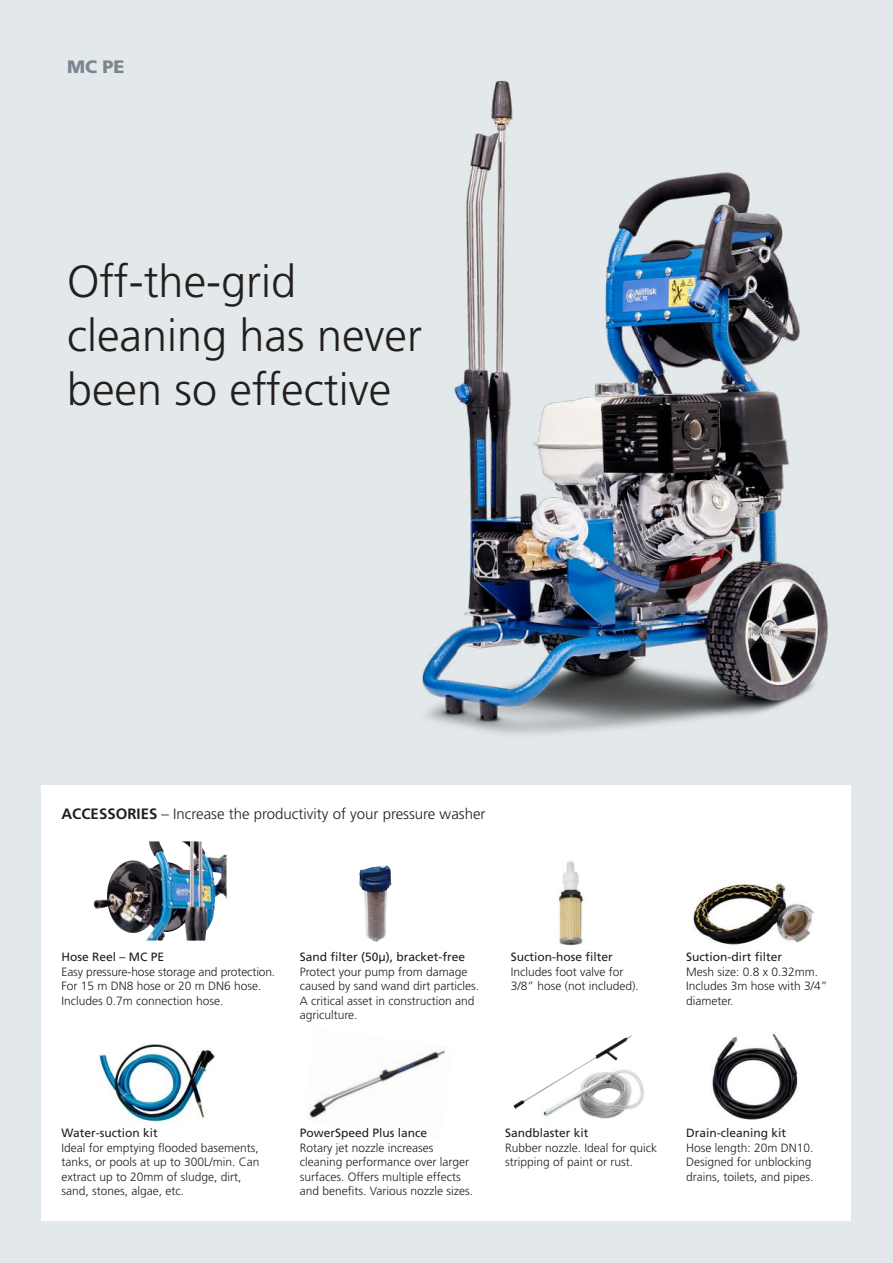
<style>
.page{position:relative;width:893px;height:1263px;background:#e3e8ea}
.page>*{position:absolute;margin:0;border:0;box-sizing:border-box;transform-origin:0 0}
.t1{font:300 45px/54px "Frutiger LT Std";color:#241f1f}
.t2{font:900 18px "Frutiger LT Std";color:#7b8590}
.t3{font:300 15px "Frutiger LT Std";color:#241f1f}
.t4{font:300 12px/14.4px "Frutiger LT Std";color:#241f1f}
.t5{font:12px "Frutiger LT Std";color:#241f1f}
.s1{font-weight:700}
</style>
<div class="page">
<div style="left:41px;top:785px;width:809px;height:435px;background:#fff"></div>
<img style="left:359px;top:864px;width:32px;height:78px">
<img style="left:93px;top:841px;width:134px;height:99px">
<img style="left:692px;top:879px;width:122px;height:66px">
<img style="left:558px;top:861px;width:28px;height:85px">
<img style="left:543px;top:1072px;width:101px;height:47px">
<img style="left:712px;top:1033px;width:86px;height:87px">
<img style="left:309px;top:1050px;width:136px;height:70px">
<img style="left:97px;top:1044px;width:118px;height:79px">
<img style="left:513px;top:1035px;width:120px;height:74px">
<img style="left:422px;top:81px;width:406px;height:653px">
<h2 class="t2" style="left:67px;top:56px;width:59px">MC PE</h2>
<h1 class="t1" style="left:67px;top:255px;width:357px">Off-the-grid cleaning has never been so effective</h1>
<p class="t3" style="left:61px;top:805px;width:425px"><span class="s1">ACCESSORIES</span> – Increase the productivity of your pressure washer</p>
<p class="t5" style="left:61px;top:950px;width:104px">Hose Reel – MC PE</p>
<p class="t4" style="left:61px;top:965px;width:215px">Easy pressure-hose storage and protection.<br>For 15 m DN8 hose or 20 m DN6 hose.<br>Includes 0.7m connection hose.</p>
<p class="t5" style="left:300px;top:950px;width:167px">Sand filter (50μ), bracket-free</p>
<p class="t4" style="left:300px;top:965px;width:181px">Protect your pump from damage caused by sand wand dirt particles.<br>A critical asset in construction and agriculture.</p>
<p class="t5" style="left:511px;top:950px;width:104px">Suction-hose filter</p>
<p class="t4" style="left:511px;top:965px;width:130px">Includes foot valve for<br>3/8” hose (not included).</p>
<p class="t5" style="left:686px;top:950px;width:98px">Suction-dirt filter</p>
<p class="t4" style="left:686px;top:965px;width:143px">Mesh size: 0.8 x 0.32mm.<br>Includes 3m hose with 3/4” diameter.</p>
<p class="t5" style="left:61px;top:1126px;width:98px">Water-suction kit</p>
<p class="t4" style="left:61px;top:1140px;width:200px">Ideal for emptying flooded basements, tanks, or pools at up to 300L/min. Can extract up to 20mm of sludge, dirt, sand, stones, algae, etc.</p>
<p class="t5" style="left:300px;top:1126px;width:129px">PowerSpeed Plus lance</p>
<p class="t4" style="left:300px;top:1140px;width:175px">Rotary jet nozzle increases cleaning performance over larger surfaces. Offers multiple effects and benefits. Various nozzle sizes.</p>
<p class="t5" style="left:505px;top:1126px;width:85px">Sandblaster kit</p>
<p class="t4" style="left:505px;top:1140px;width:154px">Rubber nozzle. Ideal for quick stripping of paint or rust.</p>
<p class="t5" style="left:686px;top:1126px;width:102px">Drain-cleaning kit</p>
<p class="t4" style="left:686px;top:1140px;width:129px">Hose length: 20m DN10.<br>Designed for unblocking drains, toilets, and pipes.</p>
</div>
